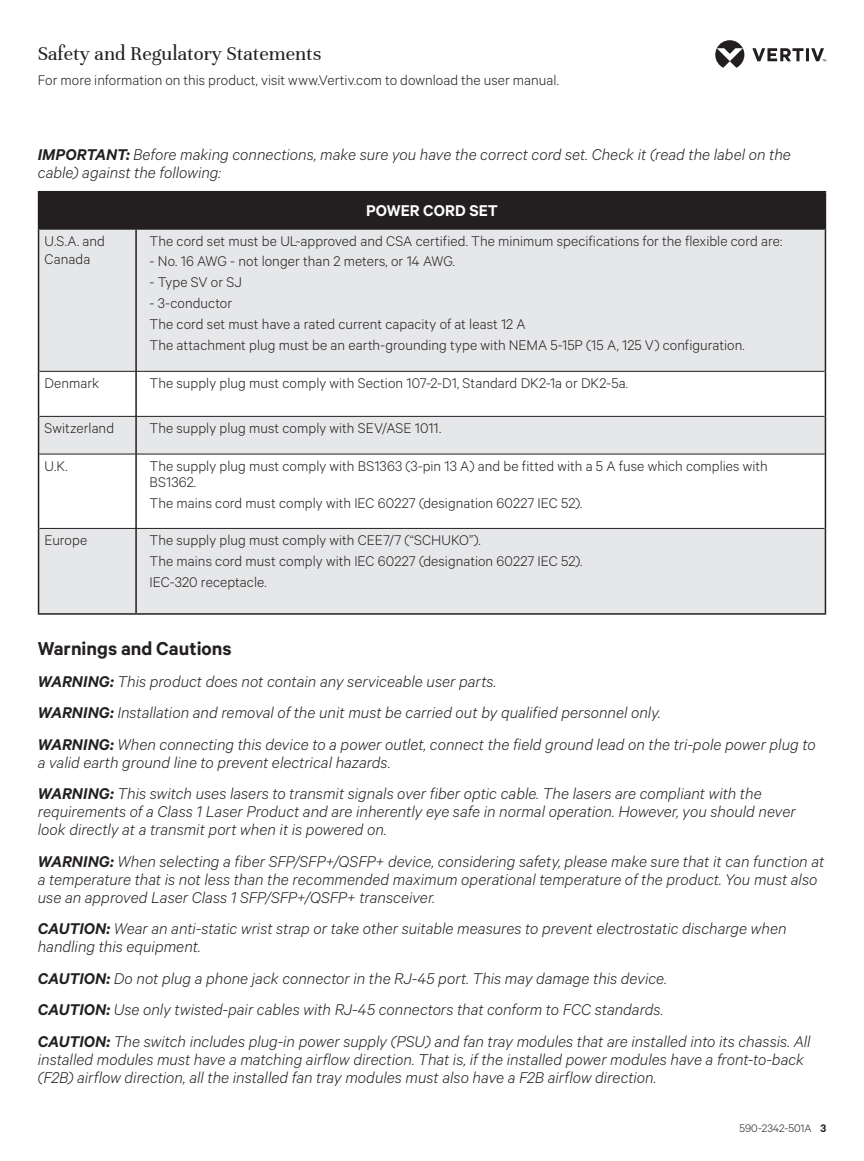
<style>
.page{position:relative;width:864px;height:1161px;background:#fff}
.page>*{position:absolute;margin:0;border:0;box-sizing:border-box;transform-origin:0 0}
.t1{font:21px "Unna";color:#231f20}
.t2{font:600 18px "Calibre";color:#231f20}
.t3{font:italic 300 15px/18px "Calibre";color:#231f20}
.t4{font:600 15px "Calibre";letter-spacing:.005em;color:#fff}
.t5{font:300 13.5px/20.9px "Calibre";letter-spacing:.005em;color:#231f20}
.t6{font:300 10.5px "Calibre";color:#231f20}
.s1{font-weight:600}
</style>
<div class="page">
<svg style="left:715px;top:40px;width:111px;height:28px"></svg>
<div style="left:39px;top:192px;width:786px;height:37px;background:#231f20"></div>
<svg style="left:39px;top:230px;width:786px;height:383px;fill:#e6e7e9"></svg>
<hr style="left:38px;top:191px;width:98px;height:1px;background:#231f20">
<hr style="left:38px;top:192px;width:1px;height:36px;background:#231f20">
<hr style="left:136px;top:191px;width:690px;height:1px;background:#231f20">
<hr style="left:825px;top:192px;width:1px;height:36px;background:#231f20">
<hr style="left:38px;top:228px;width:98px;height:2px;background:#231f20">
<hr style="left:38px;top:230px;width:1px;height:141px;background:#231f20">
<hr style="left:136px;top:228px;width:690px;height:2px;background:#231f20">
<hr style="left:135px;top:230px;width:2px;height:141px;background:#231f20">
<hr style="left:825px;top:230px;width:1px;height:141px;background:#231f20">
<hr style="left:38px;top:371px;width:1px;height:45px;background:#231f20">
<hr style="left:135px;top:372px;width:2px;height:44px;background:#231f20">
<hr style="left:825px;top:371px;width:1px;height:45px;background:#231f20">
<hr style="left:38px;top:416px;width:1px;height:38px;background:#231f20">
<hr style="left:135px;top:417px;width:2px;height:37px;background:#231f20">
<hr style="left:825px;top:416px;width:1px;height:38px;background:#231f20">
<hr style="left:38px;top:454px;width:1px;height:74px;background:#231f20">
<hr style="left:135px;top:454px;width:2px;height:74px;background:#231f20">
<hr style="left:825px;top:454px;width:1px;height:74px;background:#231f20">
<hr style="left:38px;top:528px;width:1px;height:85px;background:#231f20">
<hr style="left:135px;top:529px;width:2px;height:84px;background:#231f20">
<hr style="left:825px;top:528px;width:1px;height:85px;background:#231f20">
<hr style="left:38px;top:613px;width:98px;height:2px;background:#231f20">
<hr style="left:136px;top:613px;width:690px;height:2px;background:#231f20">
<hr style="left:39px;top:454px;width:97px;height:1px;background:#231f20">
<hr style="left:136px;top:454px;width:689px;height:1px;background:#231f20">
<hr style="left:39px;top:528px;width:97px;height:1px;background:#231f20">
<hr style="left:136px;top:528px;width:689px;height:1px;background:#231f20">
<hr style="left:39px;top:371px;width:97px;height:1px;background:#231f20">
<hr style="left:136px;top:371px;width:689px;height:1px;background:#231f20">
<hr style="left:39px;top:416px;width:97px;height:1px;background:#231f20">
<hr style="left:136px;top:416px;width:689px;height:1px;background:#231f20">
<h1 class="t1" style="left:38px;top:42px;width:285px">Safety and Regulatory Statements</h1>
<p class="t5" style="left:38px;top:69px;width:523px">For more information on this product, visit www.Vertiv.com to download the user manual.</p>
<p class="t3" style="left:38px;top:145px;width:755px"><span class="s1">IMPORTANT:</span> Before making connections, make sure you have the correct cord set. Check it (read the label on the cable) against the following:</p>
<p class="t4" style="left:366px;top:200px;width:133px">POWER CORD SET</p>
<p class="t5" style="left:45px;top:231px;width:62px;line-height:18px">U.S.A. and<br>Canada</p>
<p class="t5" style="left:150px;top:229px;width:634px">The cord set must be UL-approved and CSA certified. The minimum specifications for the flexible cord are:</p>
<p class="t5" style="left:150px;top:250px;width:307px">- No. 16 AWG - not longer than 2 meters, or 14 AWG.</p>
<p class="t5" style="left:150px;top:271px;width:94px">- Type SV or SJ</p>
<p class="t5" style="left:150px;top:292px;width:597px">- 3-conductor<br>The cord set must have a rated current capacity of at least 12 A<br>The attachment plug must be an earth-grounding type with NEMA 5-15P (15 A, 125 V) configuration.</p>
<p class="t5" style="left:45px;top:372px;width:56px">Denmark</p>
<p class="t5" style="left:150px;top:372px;width:480px">The supply plug must comply with Section 107-2-D1, Standard DK2-1a or DK2-5a.</p>
<p class="t5" style="left:45px;top:417px;width:71px">Switzerland</p>
<p class="t5" style="left:150px;top:417px;width:293px">The supply plug must comply with SEV/ASE 1011.</p>
<p class="t5" style="left:45px;top:455px;width:25px">U.K.</p>
<p class="t5" style="left:150px;top:457px;width:620px;line-height:16.5px">The supply plug must comply with BS1363 (3-pin 13 A) and be fitted with a 5 A fuse which complies with<br>BS1362.</p>
<p class="t5" style="left:150px;top:492px;width:434px">The mains cord must comply with IEC 60227 (designation 60227 IEC 52).</p>
<p class="t5" style="left:45px;top:529px;width:44px">Europe</p>
<p class="t5" style="left:150px;top:529px;width:434px">The supply plug must comply with CEE7/7 (“SCHUKO”).<br>The mains cord must comply with IEC 60227 (designation 60227 IEC 52).<br>IEC-320 receptacle.</p>
<p class="t2" style="left:38px;top:636px;width:195px">Warnings and Cautions</p>
<p class="t3" style="left:38px;top:665px;width:779px;line-height:31.5px"><span class="s1">WARNING:</span> This product does not contain any serviceable user parts.<br><span class="s1">WARNING:</span> Installation and removal of the unit must be carried out by qualified personnel only.<br><span class="s1">WARNING:</span> When connecting this device to a power outlet, connect the field ground lead on the tri-pole power plug to</p>
<p class="t3" style="left:38px;top:746px;width:725px;line-height:31.5px">a valid earth ground line to prevent electrical hazards.<br><span class="s1">WARNING:</span> This switch uses lasers to transmit signals over fiber optic cable. The lasers are compliant with the</p>
<p class="t3" style="left:38px;top:802px;width:759px">requirements of a Class 1 Laser Product and are inherently eye safe in normal operation. However, you should never look directly at a transmit port when it is powered on.</p>
<p class="t3" style="left:38px;top:851px;width:788px"><span class="s1">WARNING:</span> When selecting a fiber SFP/SFP+/QSFP+ device, considering safety, please make sure that it can function at a temperature that is not less than the recommended maximum operational temperature of the product. You must also use an approved Laser Class 1 SFP/SFP+/QSFP+ transceiver.</p>
<p class="t3" style="left:38px;top:919px;width:750px"><span class="s1">CAUTION:</span> Wear an anti-static wrist strap or take other suitable measures to prevent electrostatic discharge when handling this equipment.</p>
<p class="t3" style="left:38px;top:962px;width:774px;line-height:31.5px"><span class="s1">CAUTION:</span> Do not plug a phone jack connector in the RJ-45 port. This may damage this device.<br><span class="s1">CAUTION:</span> Use only twisted-pair cables with RJ-45 connectors that conform to FCC standards.<br><span class="s1">CAUTION:</span> The switch includes plug-in power supply (PSU) and fan tray modules that are installed into its chassis. All</p>
<p class="t3" style="left:38px;top:1049px;width:768px">installed modules must have a matching airflow direction. That is, if the installed power modules have a front-to-back (F2B) airflow direction, all the installed fan tray modules must also have a F2B airflow direction.</p>
<p class="t6" style="left:740px;top:1122px;width:88px">590-2342-501A <span class="s1">3</span></p>
</div>
